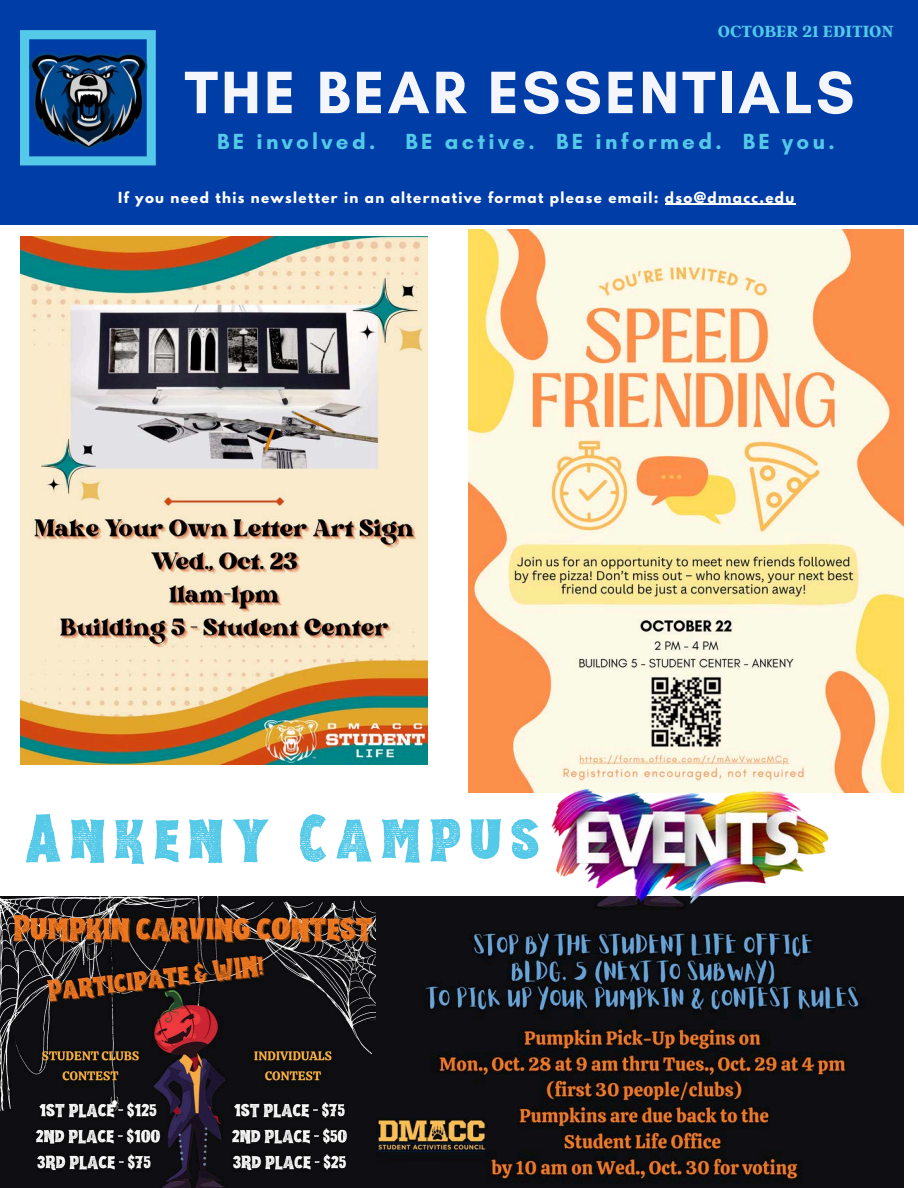
<style>
.page{position:relative;width:918px;height:1188px;background:#fff}
.page>*{position:absolute;margin:0;border:0;box-sizing:border-box;transform-origin:0 0}
.t1{font:700 60.9px "Glacial Indifference";letter-spacing:.05em;color:#f4f6fc}
.t2{font:59.55px "Hell Print Rough";letter-spacing:.15em;color:#54c9e8}
.t3{font:700 22.35px "Glacial Indifference";letter-spacing:.15em;color:#54c9e8}
.t4{font:700 18px "Argent CF";color:#54c9e8}
.t5{font:700 13.5px "League Spartan";letter-spacing:.1em;color:#fff}
</style>
<div class="page">
<div style="left:0;top:0;width:918px;height:224px;background:#003da7"></div>
<svg style="left:20px;top:30px;width:136px;height:135px"></svg>
<img style="left:25px;top:48px;width:125px;height:100px">
<img style="left:20px;top:236px;width:407px;height:528px">
<img style="left:468px;top:229px;width:436px;height:564px">
<img style="left:0;top:896px;width:376px;height:292px">
<img style="left:376px;top:896px;width:527px;height:292px">
<img style="left:546px;top:784px;width:293px;height:121px">
<hr style="left:665px;top:204px;width:131px;height:1px;background:#fff">
<p class="t4" style="left:718px;top:19px;width:178px">OCTOBER 21 EDITION</p>
<p class="t1" style="left:185px;top:55px;width:671px">THE BEAR ESSENTIALS</p>
<h3 class="t3" style="left:217px;top:128px;width:160px">BE involved.</h3>
<h3 class="t3" style="left:405px;top:128px;width:431px">BE active. BE informed. BE you.</h3>
<p class="t5" style="left:118px;top:190px;width:678px">If you need this newsletter in an alternative format please email: dso@dmacc.edu</p>
<h2 class="t2" style="left:26px;top:814px;width:515px">Ankeny Campus</h2>
</div>
